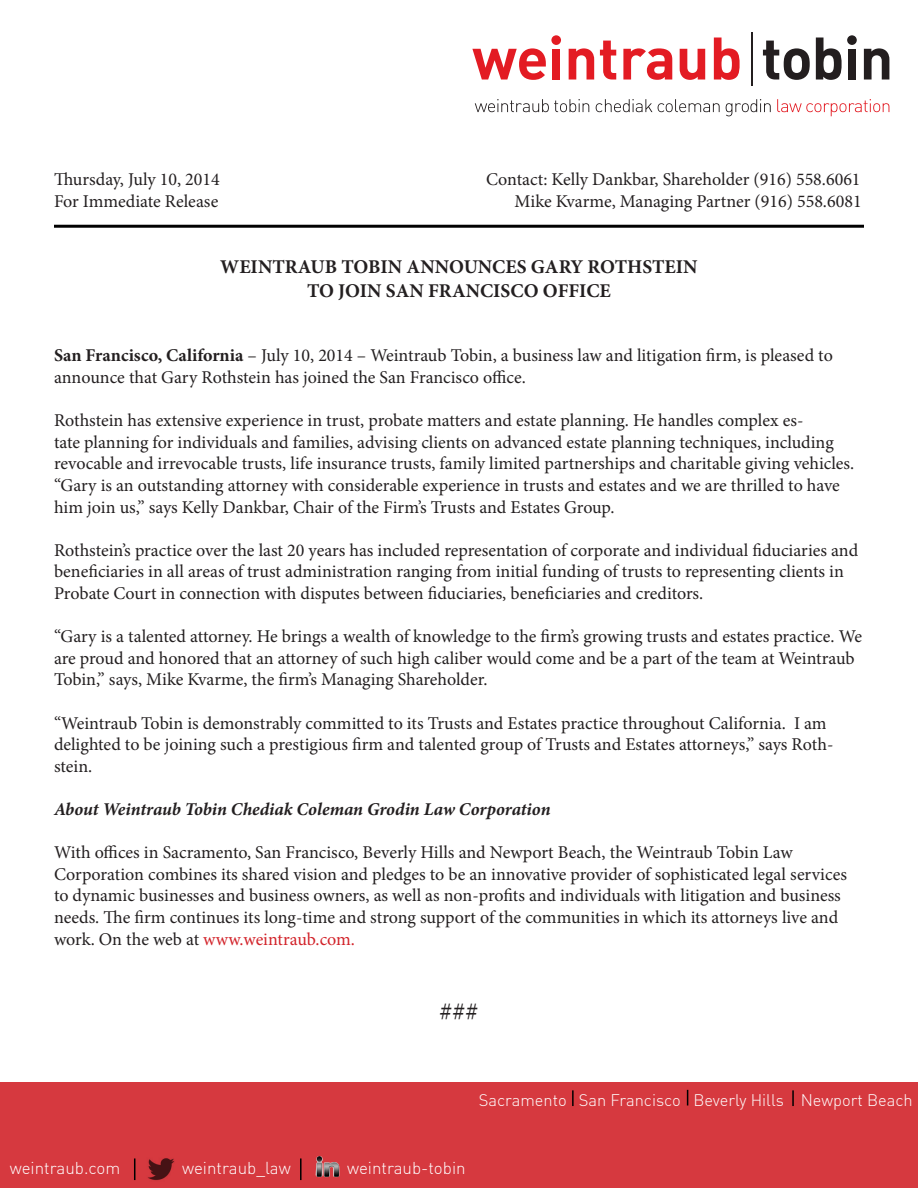
<style>
.page{position:relative;width:918px;height:1188px;background:#fff}
.page>*{position:absolute;margin:0;border:0;box-sizing:border-box;transform-origin:0 0}
.t1{font:27px "Minion Pro";color:#231f20}
.t2{font:700 19.5px "Minion Pro";color:#231f20}
.t3{font:18px/21.6px "Minion Pro";color:#231f20}
.t4{font:italic 700 18px "Minion Pro";letter-spacing:-.005em;color:#231f20}
.t5{font:16.95px "DIN Light Alternate";color:#fff}
.t6{font:16.5px "DIN Light Alternate";color:#fff}
.s1{font-weight:700}
.s2{color:#d2232a}
</style>
<div class="page">
<svg style="left:475px;top:99px;width:296px;height:17px"></svg>
<svg style="left:777px;top:99px;width:112px;height:17px"></svg>
<svg style="left:472px;top:48px;width:74px;height:32px"></svg>
<div style="left:551px;top:35px;width:10px;height:10px;background:#e31b23;border-radius:50%"></div>
<div style="left:552px;top:49px;width:8px;height:31px;background:#e31b23"></div>
<svg style="left:569px;top:48px;width:25px;height:32px"></svg>
<svg style="left:600px;top:41px;width:16px;height:39px"></svg>
<svg style="left:623px;top:48px;width:49px;height:32px"></svg>
<svg style="left:680px;top:49px;width:25px;height:31px"></svg>
<svg style="left:714px;top:38px;width:26px;height:42px"></svg>
<svg style="left:763px;top:41px;width:47px;height:39px"></svg>
<svg style="left:816px;top:38px;width:26px;height:42px"></svg>
<div style="left:847px;top:35px;width:10px;height:10px;background:#231e1f;border-radius:50%"></div>
<div style="left:848px;top:49px;width:8px;height:31px;background:#231e1f"></div>
<svg style="left:864px;top:48px;width:25px;height:32px"></svg>
<hr style="left:752px;top:32px;width:1px;height:54px;background:#231e1f">
<div style="left:0;top:1082px;width:918px;height:106px;background:#d6393f"></div>
<svg style="left:572px;top:1090px;width:2px;height:16px"></svg>
<svg style="left:687px;top:1090px;width:1px;height:16px"></svg>
<svg style="left:792px;top:1090px;width:2px;height:16px"></svg>
<svg style="left:134px;top:1158px;width:1px;height:22px"></svg>
<img style="left:147px;top:1158px;width:28px;height:23px">
<img style="left:316px;top:1156px;width:23px;height:21px">
<hr style="left:300px;top:1158px;width:2px;height:22px;background:#000">
<hr style="left:54px;top:225px;width:810px;height:3px;background:#000">
<p class="t3" style="left:54px;top:169px;width:167px">Thursday, July 10, 2014</p>
<p class="t3" style="left:486px;top:169px;width:376px">Contact: Kelly Dankbar, Shareholder (916) 558.6061</p>
<p class="t3" style="left:54px;top:190px;width:166px">For Immediate Release</p>
<p class="t3" style="left:515px;top:190px;width:349px">Mike Kvarme, Managing Partner (916) 558.6081</p>
<p class="t2" style="left:220px;top:253px;width:479px">WEINTRAUB TOBIN ANNOUNCES GARY ROTHSTEIN</p>
<p class="t2" style="left:307px;top:277px;width:305px">TO JOIN SAN FRANCISCO OFFICE</p>
<p class="t3" style="left:54px;top:345px;width:780px"><span class="s1">San Francisco, California</span> – July 10, 2014 – Weintraub Tobin, a business law and litigation firm, is pleased to announce that Gary Rothstein has joined the San Francisco office.</p>
<p class="t3" style="left:54px;top:410px;width:802px">Rothstein has extensive experience in trust, probate matters and estate planning. He handles complex es-<br>tate planning for individuals and families, advising clients on advanced estate planning techniques, including revocable and irrevocable trusts, life insurance trusts, family limited partnerships and charitable giving vehicles. “Gary is an outstanding attorney with considerable experience in trusts and estates and we are thrilled to have him join us,” says Kelly Dankbar, Chair of the Firm’s Trusts and Estates Group.</p>
<p class="t3" style="left:54px;top:539px;width:806px">Rothstein’s practice over the last 20 years has included representation of corporate and individual fiduciaries and beneficiaries in all areas of trust administration ranging from initial funding of trusts to representing clients in<br>Probate Court in connection with disputes between fiduciaries, beneficiaries and creditors.</p>
<p class="t3" style="left:54px;top:626px;width:810px">“Gary is a talented attorney. He brings a wealth of knowledge to the firm’s growing trusts and estates practice. We are proud and honored that an attorney of such high caliber would come and be a part of the team at Weintraub<br>Tobin,” says, Mike Kvarme, the firm’s Managing Shareholder.</p>
<p class="t3" style="left:54px;top:712px;width:781px">“Weintraub Tobin is demonstrably committed to its Trusts and Estates practice throughout California. I am delighted to be joining such a prestigious firm and talented group of Trusts and Estates attorneys,” says Roth&shy;stein.</p>
<p class="t4" style="left:54px;top:796px;width:498px">About Weintraub Tobin Chediak Coleman Grodin Law Corporation</p>
<p class="t3" style="left:54px;top:842px;width:794px">With offices in Sacramento, San Francisco, Beverly Hills and Newport Beach, the Weintraub Tobin Law Corporation combines its shared vision and pledges to be an innovative provider of sophisticated legal services to dynamic businesses and business owners, as well as non-profits and individuals with litigation and business needs. The firm continues its long-time and strong support of the communities in which its attorneys live and work. On the web at <span class="s2">www.weintraub.com.</span></p>
<p class="t1" style="left:440px;top:993px;width:40px">###</p>
<p class="t6" style="left:479px;top:1090px;width:436px">Sacramento San Francisco Beverly Hills Newport Beach</p>
<p class="t5" style="left:10px;top:1157px;width:112px">weintraub.com</p>
<p class="t5" style="left:182px;top:1157px;width:110px">weintraub_law</p>
<p class="t5" style="left:347px;top:1157px;width:120px">weintraub-tobin</p>
</div>
